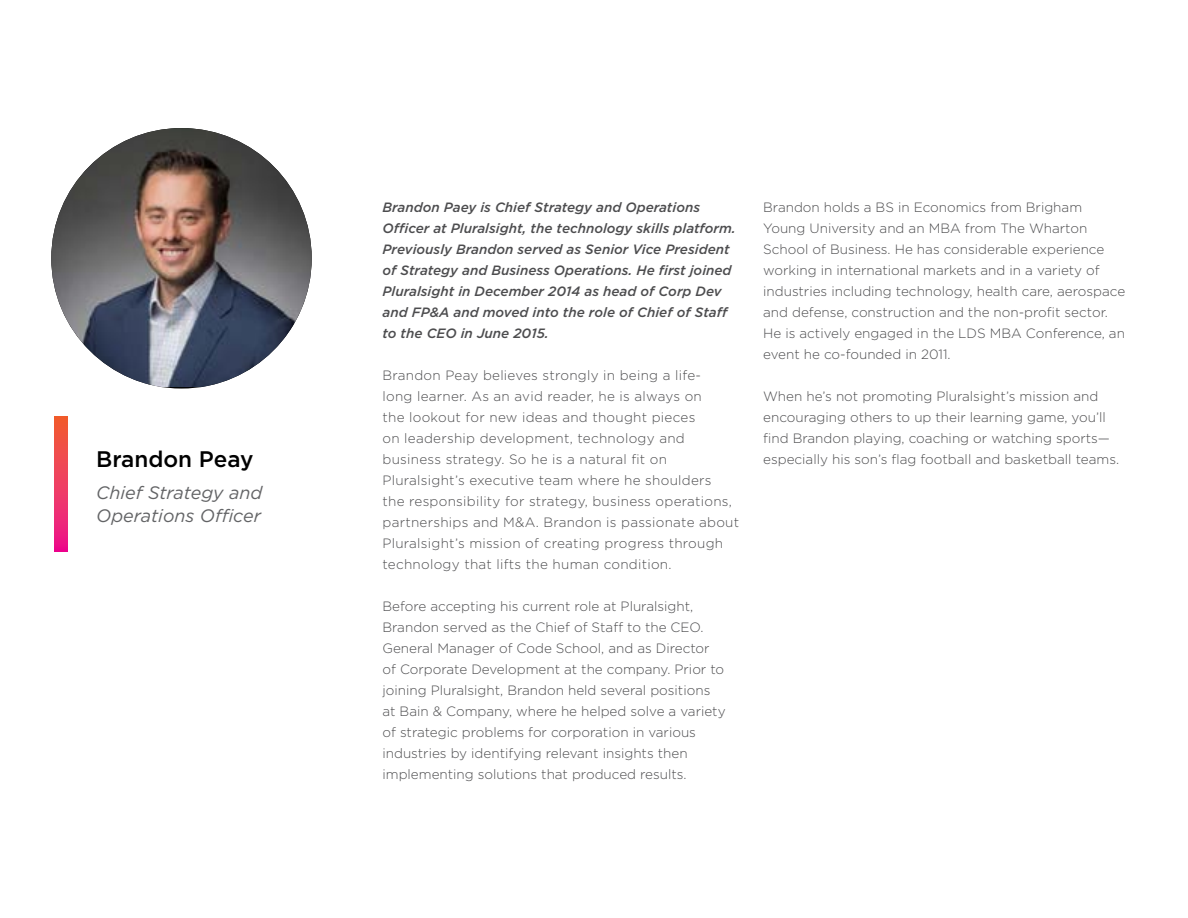
<style>
.page{position:relative;width:1188px;height:918px;background:#fff}
.page>*{position:absolute;margin:0;border:0;box-sizing:border-box;transform-origin:0 0}
.t1{font:500 22.5px "Gotham";color:#000}
.t2{font:italic 18px/22.5px "Gotham";color:#636466}
.t3{font:300 13.5px/21px "Gotham";color:#4d4d4f}
.t4{font:300 13.5px/21px "Gotham";letter-spacing:.02em;color:#4d4d4f}
.t5{font:italic 500 13.5px/21px "Gotham";color:#4d4d4f}
</style>
<div class="page">
<img style="left:51px;top:128px;width:261px;height:259px">
<svg style="left:54px;top:416px;width:14px;height:135px;background:#ee3b5f"></svg>
<p class="t5" style="left:382px;top:197px;width:355px">Brandon Paey is Chief Strategy and Operations Officer at Pluralsight, the technology skills platform.<br>Previously Brandon served as Senior Vice President of Strategy and Business Operations. He first joined Pluralsight in December 2014 as head of Corp Dev and FP&amp;A and moved into the role of Chief of Staff to the CEO in June 2015.</p>
<p class="t4" style="left:382px;top:364px;width:358px">Brandon Peay believes strongly in being a life-<br>long learner. As an avid reader, he is always on<br>the lookout for new ideas and thought pieces<br>on leadership development, technology and business strategy. So he is a natural fit on Pluralsight’s executive team where he shoulders<br>the responsibility for strategy, business operations, partnerships and M&amp;A. Brandon is passionate about Pluralsight’s mission of creating progress through technology that lifts the human condition.</p>
<p class="t3" style="left:382px;top:596px;width:345px">Before accepting his current role at Pluralsight, Brandon served as the Chief of Staff to the CEO.<br>General Manager of Code School, and as Director of Corporate Development at the company. Prior to joining Pluralsight, Brandon held several positions at Bain &amp; Company, where he helped solve a variety of strategic problems for corporation in various industries by identifying relevant insights then implementing solutions that produced results.</p>
<p class="t3" style="left:763px;top:197px;width:364px">Brandon holds a BS in Economics from Brigham Young University and an MBA from The Wharton School of Business. He has considerable experience working in international markets and in a variety of industries including technology, health care, aerospace and defense, construction and the non-profit sector.<br>He is actively engaged in the LDS MBA Conference, an event he co-founded in 2011.</p>
<p class="t3" style="left:763px;top:386px;width:348px">When he’s not promoting Pluralsight’s mission and encouraging others to up their learning game, you’ll find Brandon playing, coaching or watching sports—</p>
<h1 class="t1" style="left:96px;top:445px;width:159px">Brandon Peay</h1>
<p class="t3" style="left:763px;top:449px;width:357px">especially his son’s flag football and basketball teams.</p>
<h2 class="t2" style="left:96px;top:481px;width:168px">Chief Strategy and<br>Operations Officer</h2>
</div>
